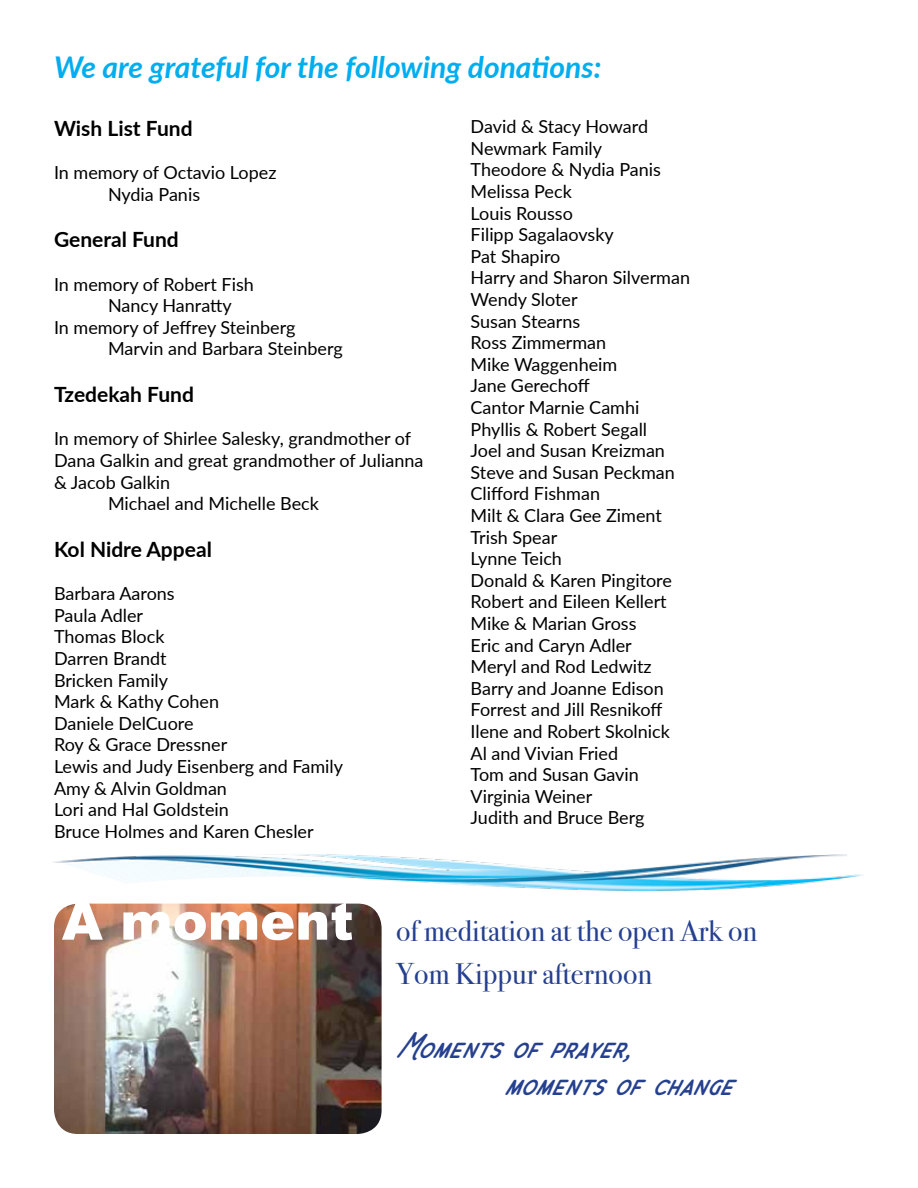
<style>
.page{position:relative;width:918px;height:1188px;background:#fff}
.page>*{position:absolute;margin:0;border:0;box-sizing:border-box;transform-origin:0 0}
.t1{font:900 52.5px "Arial";color:#fff}
.t2{font:italic 31.5px/37.8px "Chippewa Falls";color:#25408f}
.t3{font:30px/43.2px "Bodoni Svty Two ITCTT";color:#25408f}
.t4{font:italic 700 30px "Lato";color:#00aeef}
.t5{font:700 21px "Lato";color:#000}
.t6{font:18px/21.6px "Lato";color:#000}
</style>
<div class="page">
<img style="left:54px;top:905px;width:328px;height:229px">
<img style="left:53px;top:854px;width:811px;height:51px">
<h3 class="t4" style="left:54px;top:45px;width:549px">We are grateful for the following donations:</h3>
<p class="t5" style="left:54px;top:113px;width:140px">Wish List Fund</p>
<p class="t6" style="left:108px;top:161px;width:170px;text-indent:-54px">In memory of Octavio Lopez<br>Nydia Panis</p>
<p class="t5" style="left:54px;top:224px;width:126px">General Fund</p>
<p class="t6" style="left:54px;top:272px;width:201px">In memory of Robert Fish</p>
<p class="t6" style="left:108px;top:294px;width:125px">Nancy Hanratty</p>
<p class="t6" style="left:54px;top:316px;width:243px">In memory of Jeffrey Steinberg</p>
<p class="t6" style="left:108px;top:337px;width:236px">Marvin and Barbara Steinberg</p>
<p class="t5" style="left:54px;top:379px;width:142px">Tzedekah Fund</p>
<p class="t6" style="left:54px;top:427px;width:359px">In memory of Shirlee Salesky, grandmother of</p>
<p class="t6" style="left:54px;top:449px;width:371px">Dana Galkin and great grandmother of Julianna</p>
<p class="t6" style="left:54px;top:470px;width:118px">&amp; Jacob Galkin</p>
<p class="t6" style="left:108px;top:492px;width:212px">Michael and Michelle Beck</p>
<p class="t5" style="left:54px;top:534px;width:159px">Kol Nidre Appeal</p>
<p class="t6" style="left:54px;top:582px;width:290px">Barbara Aarons<br>Paula Adler<br>Thomas Block<br>Darren Brandt<br>Bricken Family<br>Mark &amp; Kathy Cohen<br>Daniele DelCuore<br>Roy &amp; Grace Dressner<br>Lewis and Judy Eisenberg and Family<br>Amy &amp; Alvin Goldman<br>Lori and Hal Goldstein<br>Bruce Holmes and Karen Chesler</p>
<p class="t6" style="left:471px;top:115px;width:221px">David &amp; Stacy Howard<br>Newmark Family<br>Theodore &amp; Nydia Panis<br>Melissa Peck<br>Louis Rousso<br>Filipp Sagalaovsky<br>Pat Shapiro<br>Harry and Sharon Silverman<br>Wendy Sloter<br>Susan Stearns<br>Ross Zimmerman<br>Mike Waggenheim<br>Jane Gerechoff<br>Cantor Marnie Camhi<br>Phyllis &amp; Robert Segall<br>Joel and Susan Kreizman<br>Steve and Susan Peckman<br>Clifford Fishman<br>Milt &amp; Clara Gee Ziment<br>Trish Spear<br>Lynne Teich<br>Donald &amp; Karen Pingitore<br>Robert and Eileen Kellert<br>Mike &amp; Marian Gross<br>Eric and Caryn Adler<br>Meryl and Rod Ledwitz<br>Barry and Joanne Edison<br>Forrest and Jill Resnikoff<br>Ilene and Robert Skolnick<br>Al and Vivian Fried<br>Tom and Susan Gavin<br>Virginia Weiner<br>Judith and Bruce Berg</p>
<h1 class="t1" style="left:62px;top:883px;width:293px">A moment</h1>
<h3 class="t3" style="left:396px;top:906px;width:363px">of meditation at the open Ark on<br>Yom Kippur afternoon</h3>
<h2 class="t2" style="left:504px;top:1027px;width:243px;text-indent:-108px">Momentsofprayer, momentsofchange</h2>
</div>
